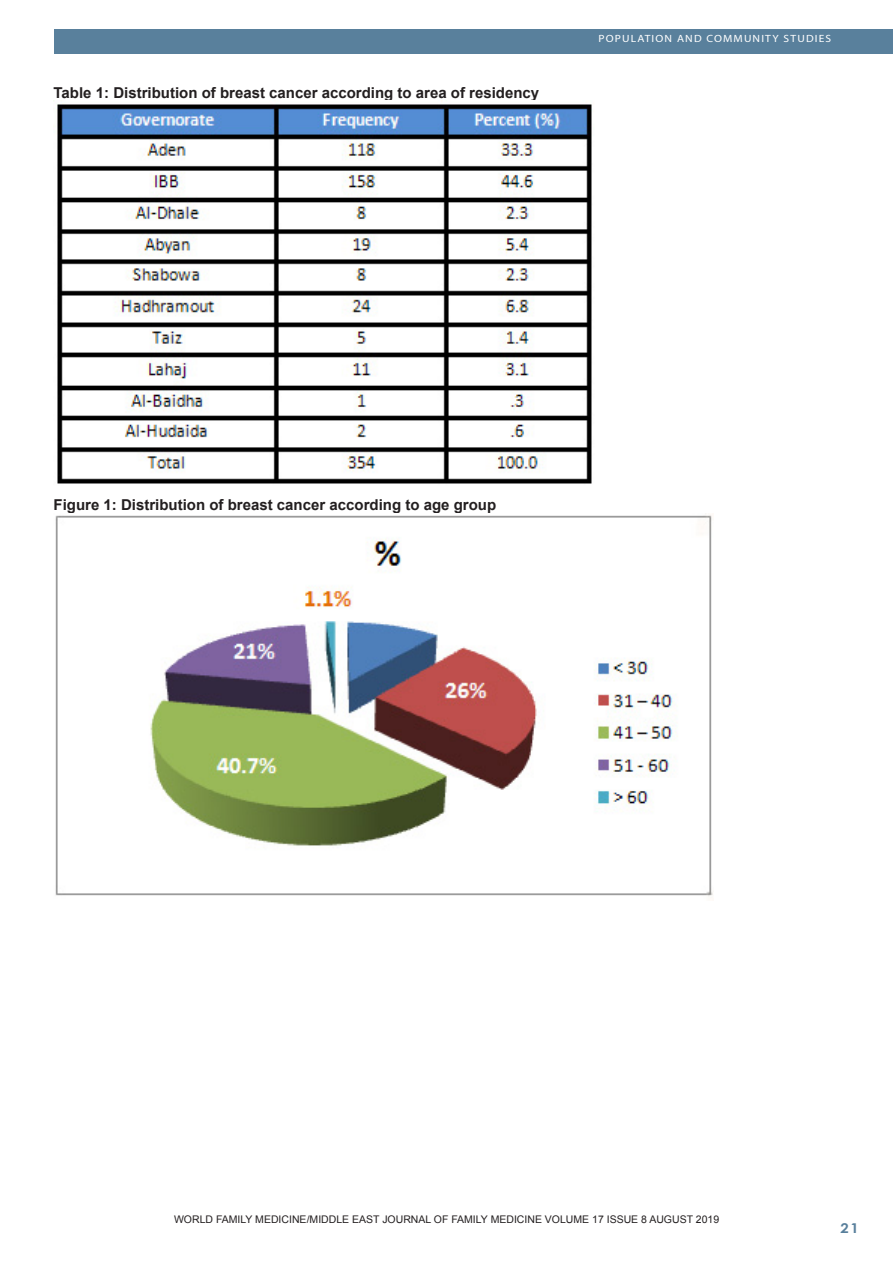
<style>
.page{position:relative;width:893px;height:1263px;background:#fff}
.page>*{position:absolute;margin:0;border:0;box-sizing:border-box;transform-origin:0 0}
.Footnote_Text{font:700 15px "Arial";color:#231f20}
.t1{font:700 13.5px "Century Gothic";color:#59809c;scale:1.1 1}
.Footnote_Text-2{font:10.5px "Arial";color:#231f20}
.t2{font:10.5px "Myriad";letter-spacing:.1em;color:#fff;scale:1.1 1}
</style>
<div class="page">
<div style="left:54px;top:30px;width:839px;height:24px;background:#59809c"></div>
<img style="left:56px;top:104px;width:536px;height:380px">
<img style="left:55px;top:515px;width:658px;height:381px">
<p class="Footnote_Text" style="left:54px;top:83px;width:487px">Table 1: Distribution of breast cancer according to area of residency</p>
<p class="t2" style="left:598px;top:34px;width:213px">POPULATION AND COMMUNITY STUDIES</p>
<p class="Footnote_Text" style="left:54px;top:495px;width:444px">Figure 1: Distribution of breast cancer according to age group</p>
<p class="Footnote_Text-2" style="left:174px;top:1212px;width:547px">WORLD FAMILY MEDICINE/MIDDLE EAST JOURNAL OF FAMILY MEDICINE VOLUME 17 ISSUE 8 AUGUST 2019</p>
<p class="t1" style="left:840px;top:1218px;width:18px">21</p>
</div>
